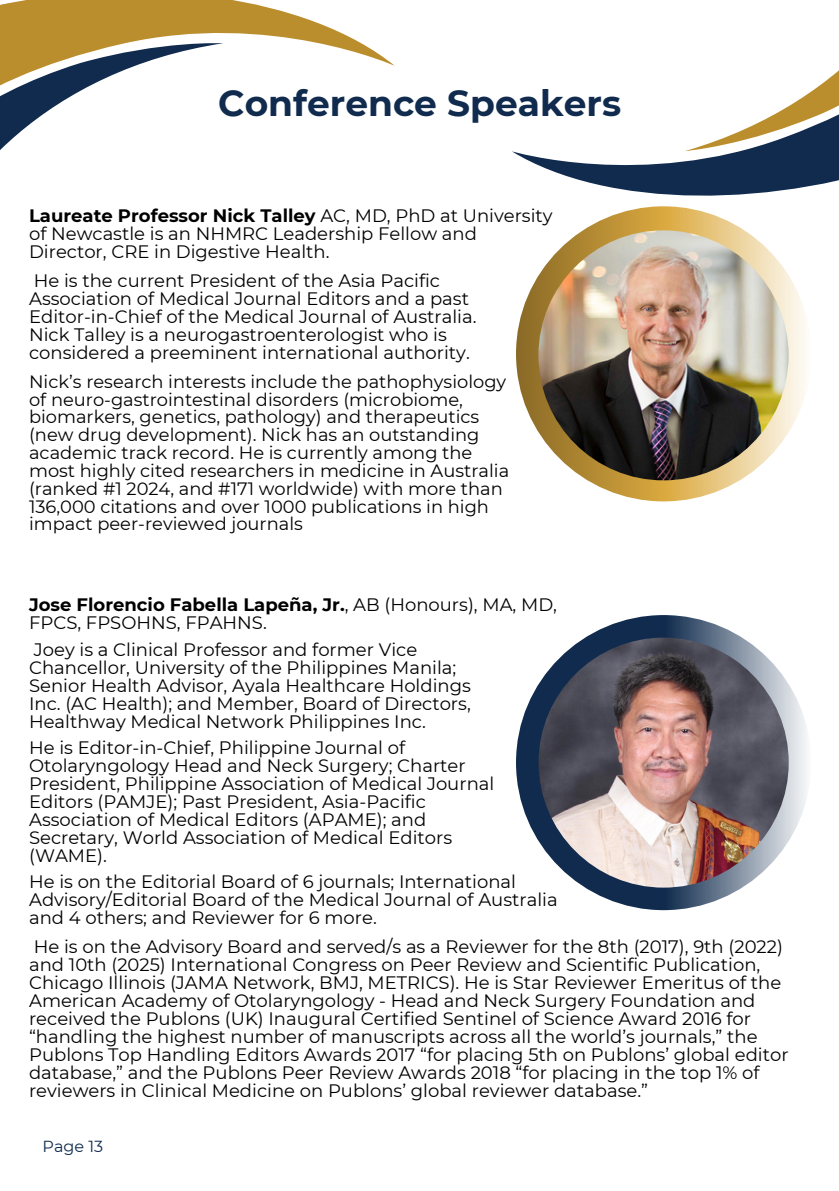
<style>
.page{position:relative;width:839px;height:1191px;background:#fff}
.page>*{position:absolute;margin:0;border:0;box-sizing:border-box;transform-origin:0 0}
.t1{font:700 36px "Montserrat";color:#102b4d}
.t2{font:18px/18px "Montserrat";color:#000}
.t3{font:17.8px/17.8px "Montserrat";color:#000}
.t4{font:16px "Montserrat";color:#102b4d}
.s1{font-weight:700}
</style>
<div class="page">
<svg style="left:0;top:0;width:394px;height:66px;fill:#bb8e2d"></svg>
<svg style="left:0;top:27px;width:256px;height:123px"></svg>
<svg style="left:516px;top:206px;width:295px;height:295px;background:#caaf75"></svg>
<img style="left:538px;top:230px;width:250px;height:250px;border-radius:50%">
<svg style="left:516px;top:615px;width:295px;height:295px;background:#566980"></svg>
<img style="left:538px;top:638px;width:250px;height:250px;border-radius:50%">
<svg style="left:512px;top:151px;width:326px;height:138px"></svg>
<svg style="left:633px;top:71px;width:205px;height:96px"></svg>
<p class="t1" style="left:218px;top:81px;width:404px">Conference Speakers</p>
<h2 class="t2" style="left:29px;top:206px;width:525px"><span class="s1">Laureate Professor Nick Talley</span> AC, MD, PhD at University of Newcastle is an NHMRC Leadership Fellow and<br>Director, CRE in Digestive Health.</h2>
<p class="t2" style="left:29px;top:271px;width:449px">He is the current President of the Asia Pacific Association of Medical Journal Editors and a past Editor-in-Chief of the Medical Journal of Australia.<br>Nick Talley is a neurogastroenterologist who is considered a preeminent international authority.</p>
<h2 class="t3" style="left:29px;top:372px;width:481px">Nick’s research interests include the pathophysiology of neuro-gastrointestinal disorders (microbiome, biomarkers, genetics, pathology) and therapeutics (new drug development). Nick has an outstanding academic track record. He is currently among the most highly cited researchers in medicine in Australia (ranked #1 2024, and #171 worldwide) with more than 136,000 citations and over 1000 publications in high impact peer-reviewed journals</h2>
<h2 class="t2" style="left:29px;top:595px;width:529px"><span class="s1">Jose Florencio Fabella Lapeña, Jr.</span>, AB (Honours), MA, MD,<br>FPCS, FPSOHNS, FPAHNS.</h2>
<h2 class="t2" style="left:29px;top:641px;width:443px">Joey is a Clinical Professor and former Vice Chancellor, University of the Philippines Manila; Senior Health Advisor, Ayala Healthcare Holdings Inc. (AC Health); and Member, Board of Directors, Healthway Medical Network Philippines Inc.</h2>
<p class="t2" style="left:29px;top:739px;width:466px">He is Editor-in-Chief, Philippine Journal of Otolaryngology Head and Neck Surgery; Charter President, Philippine Association of Medical Journal Editors (PAMJE); Past President, Asia-Pacific Association of Medical Editors (APAME); and Secretary, World Association of Medical Editors (WAME).</p>
<h2 class="t2" style="left:29px;top:873px;width:530px">He is on the Editorial Board of 6 journals; International<br>Advisory/Editorial Board of the Medical Journal of Australia and 4 others; and Reviewer for 6 more.</h2>
<h2 class="t2" style="left:29px;top:938px;width:761px">He is on the Advisory Board and served/s as a Reviewer for the 8th (2017), 9th (2022) and 10th (2025) International Congress on Peer Review and Scientific Publication, Chicago Illinois (JAMA Network, BMJ, METRICS). He is Star Reviewer Emeritus of the American Academy of Otolaryngology - Head and Neck Surgery Foundation and received the Publons (UK) Inaugural Certified Sentinel of Science Award 2016 for “handling the highest number of manuscripts across all the world’s journals,” the Publons Top Handling Editors Awards 2017 “for placing 5th on Publons’ global editor database,” and the Publons Peer Review Awards 2018 “for placing in the top 1% of reviewers in Clinical Medicine on Publons’ global reviewer database.”</h2>
<h1 class="t4" style="left:43px;top:1136px;width:62px">Page 13</h1>
</div>
